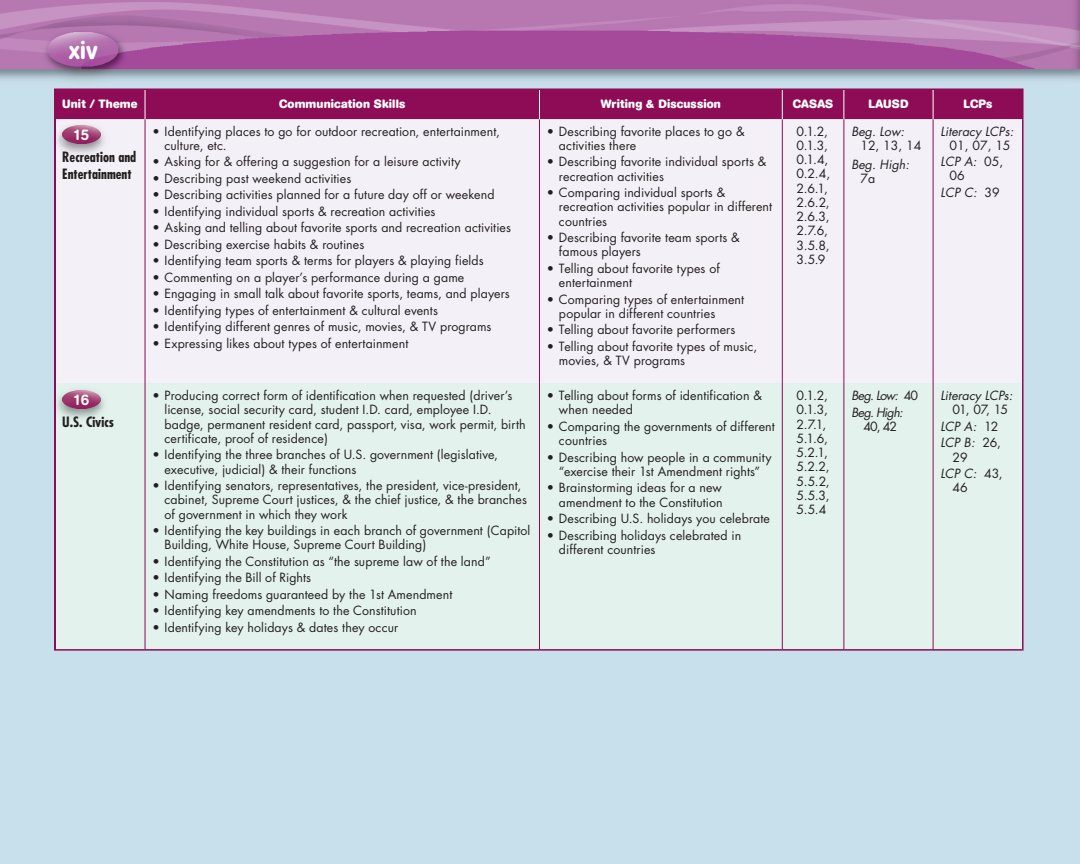
<style>
.page{position:relative;width:1080px;height:864px;background:#c8e0eb}
.page>*{position:absolute;margin:0;border:0;box-sizing:border-box;transform-origin:0 0}
.t1{font:500 25.5px "AG Book Rounded";color:#fff}
.t2{font:500 15px "AG Book Rounded";color:#fff}
.t3{font:700 condensed 13.8px/16.5px "Futura";color:#231f20}
.t4{font:12.3px/14.2px "Futura";letter-spacing:.01em;color:#231f20}
.t5{font:italic 12.3px/16.4px "Futura";color:#231f20}
.t6{font:italic 12.3px/16.5px "Futura";letter-spacing:-.055em;color:#231f20}
.t7{font:700 12px "AG Book Rounded";letter-spacing:.015em;color:#fff}
.s1{font-style:italic}
.s2{font-style:normal}
</style>
<div class="page">
<img style="left:0;top:0;width:1071px;height:81px">
<img style="left:1079px;top:1px;width:1px;height:81px">
<div style="left:55px;top:119px;width:967px;height:264px;background:#f4f0f7"></div>
<div style="left:55px;top:383px;width:967px;height:266px;background:#e3f2ec"></div>
<hr style="left:54px;top:383px;width:1px;height:266px;background:#8d0c55">
<hr style="left:1022px;top:383px;width:2px;height:266px;background:#8d0c55">
<hr style="left:145px;top:383px;width:1px;height:266px;background:#8d0c55">
<hr style="left:539px;top:383px;width:1px;height:266px;background:#8d0c55">
<hr style="left:782px;top:383px;width:1px;height:266px;background:#8d0c55">
<hr style="left:844px;top:383px;width:1px;height:266px;background:#8d0c55">
<hr style="left:933px;top:383px;width:1px;height:266px;background:#8d0c55">
<hr style="left:54px;top:649px;width:970px;height:2px;background:#8d0c55">
<hr style="left:54px;top:119px;width:1px;height:264px;background:#8d0c55">
<hr style="left:1022px;top:119px;width:2px;height:264px;background:#8d0c55">
<hr style="left:145px;top:119px;width:1px;height:264px;background:#8d0c55">
<hr style="left:539px;top:119px;width:1px;height:264px;background:#8d0c55">
<hr style="left:782px;top:119px;width:1px;height:264px;background:#8d0c55">
<hr style="left:844px;top:119px;width:1px;height:264px;background:#8d0c55">
<hr style="left:933px;top:119px;width:1px;height:264px;background:#8d0c55">
<hr style="left:54px;top:88px;width:91px;height:2px;background:#8d0c55">
<hr style="left:54px;top:90px;width:2px;height:29px;background:#8d0c55">
<hr style="left:145px;top:88px;width:879px;height:2px;background:#8d0c55">
<hr style="left:1022px;top:90px;width:2px;height:29px;background:#8d0c55">
<div style="left:56px;top:90px;width:966px;height:29px;background:#8d0c55"></div>
<img style="left:55px;top:121px;width:54px;height:37px">
<img style="left:62px;top:126px;width:38px;height:18px">
<img style="left:55px;top:385px;width:54px;height:38px">
<img style="left:62px;top:391px;width:38px;height:17px">
<h1 class="t1" style="left:69px;top:41px;width:30px">xiv</h1>
<p class="t7" style="left:62px;top:99px;width:77px">Unit / Theme</p>
<p class="t7" style="left:279px;top:99px;width:128px">Communication Skills</p>
<p class="t7" style="left:601px;top:99px;width:122px">Writing &amp; Discussion</p>
<p class="t7" style="left:793px;top:99px;width:42px">CASAS</p>
<p class="t7" style="left:868px;top:99px;width:42px">LAUSD</p>
<p class="t7" style="left:963px;top:99px;width:31px">LCPs</p>
<p class="t2" style="left:73px;top:129px;width:18px">15</p>
<p class="t3" style="left:62px;top:150px;width:75px">Recreation and<br>Entertainment</p>
<p class="t4" style="left:559px;top:125px;width:187px;text-indent:-12px">• Describing favorite places to go &amp; activities there</p>
<p class="t4" style="left:559px;top:156px;width:209px;text-indent:-12px">• Describing favorite individual sports &amp; recreation activities</p>
<p class="t4" style="left:559px;top:186px;width:215px;text-indent:-12px">• Comparing individual sports &amp; recreation activities popular in different countries</p>
<p class="t4" style="left:559px;top:231px;width:182px;text-indent:-12px">• Describing favorite team sports &amp; famous players</p>
<p class="t4" style="left:559px;top:262px;width:162px;text-indent:-12px">• Telling about favorite types of entertainment</p>
<p class="t4" style="left:559px;top:293px;width:187px;text-indent:-12px">• Comparing types of entertainment popular in different countries</p>
<p class="t4" style="left:547px;top:324px;width:190px">• Telling about favorite performers</p>
<p class="t4" style="left:559px;top:340px;width:200px;text-indent:-12px">• Telling about favorite types of music, movies, &amp; TV programs</p>
<p class="t4" style="left:165px;top:125px;width:337px;text-indent:-12px">• Identifying places to go for outdoor recreation, entertainment, culture, etc.</p>
<p class="t4" style="left:153px;top:156px;width:310px">• Asking for &amp; offering a suggestion for a leisure activity</p>
<p class="t4" style="left:153px;top:172px;width:200px">• Describing past weekend activities</p>
<p class="t4" style="left:153px;top:189px;width:343px">• Describing activities planned for a future day off or weekend</p>
<p class="t4" style="left:153px;top:205px;width:285px">• Identifying individual sports &amp; recreation activities</p>
<p class="t4" style="left:153px;top:222px;width:360px">• Asking and telling about favorite sports and recreation activities</p>
<p class="t4" style="left:153px;top:238px;width:213px">• Describing exercise habits &amp; routines</p>
<p class="t4" style="left:153px;top:255px;width:333px">• Identifying team sports &amp; terms for players &amp; playing fields</p>
<p class="t4" style="left:153px;top:271px;width:313px">• Commenting on a player’s performance during a game</p>
<p class="t4" style="left:153px;top:288px;width:359px">• Engaging in small talk about favorite sports, teams, and players</p>
<p class="t4" style="left:153px;top:304px;width:287px">• Identifying types of entertainment &amp; cultural events</p>
<p class="t4" style="left:153px;top:321px;width:341px">• Identifying different genres of music, movies, &amp; TV programs</p>
<p class="t4" style="left:153px;top:337px;width:257px">• Expressing likes about types of entertainment</p>
<p class="t5" style="left:941px;top:124px;width:74px">Literacy LCPs:</p>
<p class="t4" style="left:941px;top:138px;width:71px;line-height:16.4px;text-indent:9px">01, 07, 15<br><span class="s1">LCP A:</span> 05,</p>
<p class="t5" style="left:941px;top:169px;width:61px;text-indent:9px"><span class="s2">06<br></span>LCP C: <span class="s2">39</span></p>
<p class="t4" style="left:797px;top:125px;width:35px">0.1.2,<br>0.1.3,<br>0.1.4,<br>0.2.4,<br>2.6.1,<br>2.6.2,<br>2.6.3,<br>2.7.6,<br>3.5.8,<br>3.5.9</p>
<p class="t5" style="left:851px;top:124px;width:55px">Beg. Low:</p>
<p class="t4" style="left:860px;top:139px;width:62px">12, 13, 14</p>
<p class="t5" style="left:851px;top:157px;width:59px">Beg. High:</p>
<p class="t4" style="left:860px;top:172px;width:16px">7a</p>
<p class="t2" style="left:73px;top:394px;width:18px">16</p>
<p class="t3" style="left:62px;top:415px;width:53px">U.S. Civics</p>
<p class="t4" style="left:165px;top:390px;width:363px;text-indent:-12px">• Producing correct form of identification when requested (driver’s license, social security card, student I.D. card, employee I.D. badge, permanent resident card, passport, visa, work permit, birth certificate, proof of residence)</p>
<p class="t4" style="left:165px;top:449px;width:335px;text-indent:-12px">• Identifying the three branches of U.S. government (legislative, executive, judicial) &amp; their functions</p>
<p class="t4" style="left:165px;top:480px;width:364px;text-indent:-12px">• Identifying senators, representatives, the president, vice-president, cabinet, Supreme Court justices, &amp; the chief justice, &amp; the branches of government in which they work</p>
<p class="t4" style="left:165px;top:525px;width:367px;text-indent:-12px">• Identifying the key buildings in each branch of government (Capitol<br>Building, White House, Supreme Court Building)</p>
<p class="t4" style="left:153px;top:555px;width:340px">• Identifying the Constitution as “the supreme law of the land”</p>
<p class="t4" style="left:153px;top:572px;width:160px">• Identifying the Bill of Rights</p>
<p class="t4" style="left:153px;top:588px;width:301px">• Naming freedoms guaranteed by the 1st Amendment</p>
<p class="t4" style="left:153px;top:605px;width:266px">• Identifying key amendments to the Constitution</p>
<p class="t4" style="left:153px;top:621px;width:247px">• Identifying key holidays &amp; dates they occur</p>
<p class="t4" style="left:559px;top:390px;width:205px;text-indent:-12px">• Telling about forms of identification &amp; when needed</p>
<p class="t4" style="left:559px;top:420px;width:217px;text-indent:-12px">• Comparing the governments of different countries</p>
<p class="t4" style="left:547px;top:451px;width:226px;text-align:center">• Describing how people in a community “exercise their 1st Amendment rights”</p>
<p class="t4" style="left:547px;top:482px;width:177px;text-align:right">• Brainstorming ideas for a new amendment to the Constitution</p>
<p class="t4" style="left:547px;top:513px;width:225px">• Describing U.S. holidays you celebrate</p>
<p class="t4" style="left:559px;top:529px;width:184px;text-indent:-12px">• Describing holidays celebrated in different countries</p>
<p class="t4" style="left:797px;top:390px;width:35px">0.1.2,<br>0.1.3,<br>2.7.1,<br>5.1.6,<br>5.2.1,<br>5.2.2,<br>5.5.2,<br>5.5.3,<br>5.5.4</p>
<p class="t6" style="left:851px;top:388px;width:68px">Beg. Low: <span class="s2">40<br></span>Beg. High:</p>
<p class="t4" style="left:863px;top:420px;width:35px">40, 42</p>
<p class="t5" style="left:941px;top:388px;width:74px">Literacy LCPs:</p>
<p class="t4" style="left:941px;top:403px;width:69px;line-height:16.5px;text-indent:12px">01, 07, 15<br><span class="s1">LCP A:</span> 12<br><span class="s1">LCP B:</span> 26,</p>
<p class="t4" style="left:941px;top:450px;width:64px;line-height:16.5px;text-indent:12px">29<br><span class="s1">LCP C:</span> 43,</p>
<p class="t4" style="left:953px;top:482px;width:17px">46</p>
</div>
